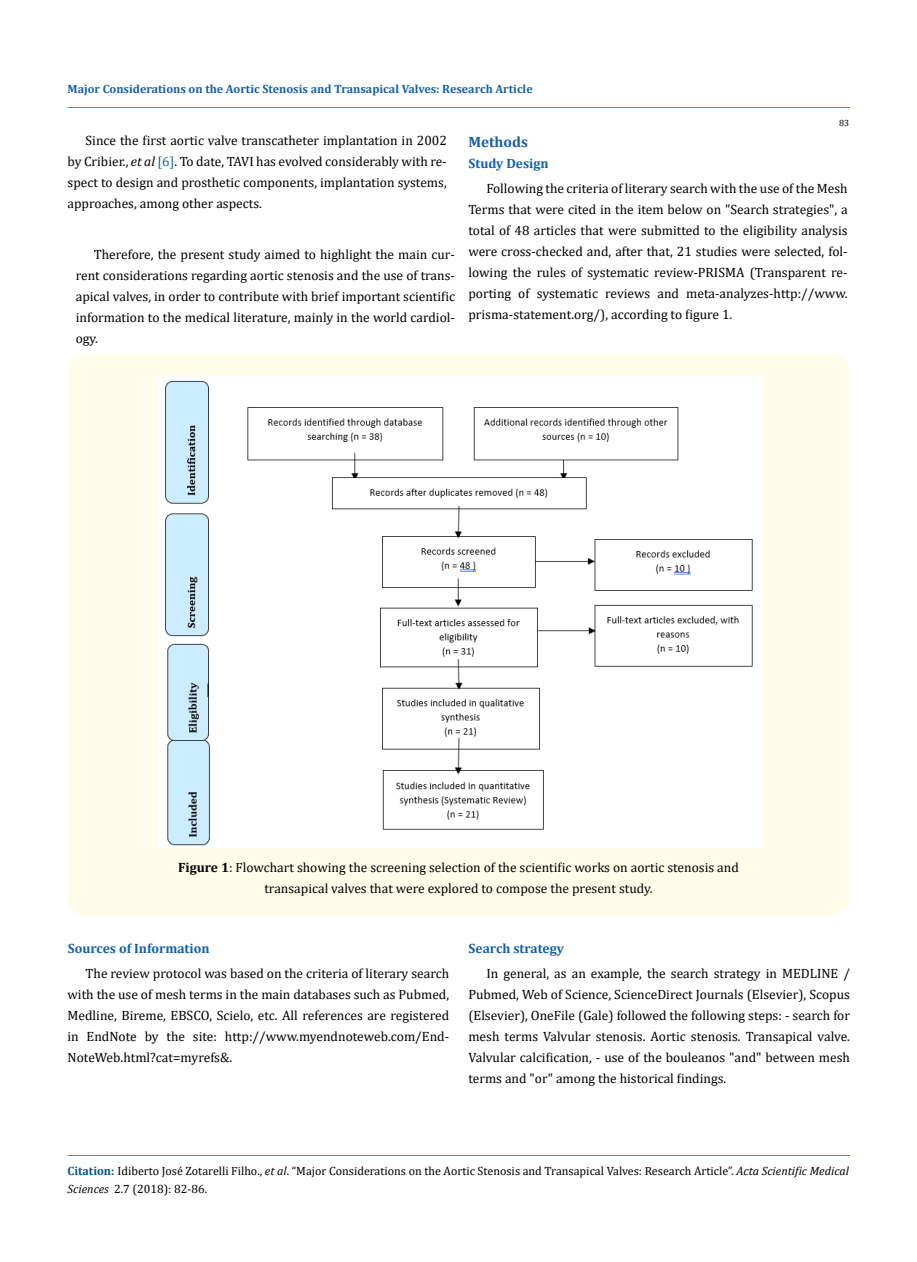
<style>
.page{position:relative;width:917px;height:1262px;background:#fff}
.page>*{position:absolute;margin:0;border:0;box-sizing:border-box;transform-origin:0 0}
.t1{font:700 15px "Cambria";color:#1560a6}
.t2{font:13.5px/21px "Cambria";color:#000;text-align:justify}
.t3{font:700 13.5px "Cambria";color:#1560a6}
.t4{font:12px/18px "Cambria";color:#000}
.t5{font:700 12px "Cambria";color:#1560a6}
.t6{font:9px "Cambria";color:#000}
.s1{font-style:italic}
.s2{color:#1560a6}
.s3{font-weight:700}
.s4{font-weight:700;color:#035089}
</style>
<div class="page">
<div style="left:68px;top:354px;width:781px;height:561px;background:#fffde9;border-radius:18px"></div>
<img style="left:159px;top:376px;width:602px;height:472px">
<hr style="left:68px;top:108px;width:781px;height:1px;background:#e05d1a">
<hr style="left:68px;top:1155px;width:781px;height:1px;background:#e05d1a">
<p class="t5" style="left:68px;top:81px;width:466px">Major Considerations on the Aortic Stenosis and Transapical Valves: Research Article</p>
<p class="t6" style="left:839px;top:118px;width:11px">83</p>
<p class="t2" style="left:68px;top:130px;width:381px;text-indent:18px">Since the first aortic valve transcatheter implantation in 2002 by Cribier., <span class="s1">et al</span> <span class="s2">[6]</span>. To date, TAVI has evolved considerably with re&shy;spect to design and prosthetic components, implantation systems, approaches, among other aspects.</p>
<p class="t2" style="left:76px;top:244px;width:381px;text-indent:18px">Therefore, the present study aimed to highlight the main cur&shy;rent considerations regarding aortic stenosis and the use of trans&shy;apical valves, in order to contribute with brief important scientific information to the medical literature, mainly in the world cardiol&shy;ogy.</p>
<p class="t1" style="left:468px;top:131px;width:61px">Methods</p>
<p class="t3" style="left:468px;top:153px;width:82px">Study Design</p>
<p class="t2" style="left:468px;top:178px;width:381px;text-indent:18px">Following the criteria of literary search with the use of the Mesh Terms that were cited in the item below on "Search strategies", a total of 48 articles that were submitted to the eligibility analysis were cross-checked and, after that, 21 studies were selected, fol&shy;lowing the rules of systematic review-PRISMA (Transparent re&shy;porting of systematic reviews and meta-analyzes-http://www. prisma-statement.org/), according to figure 1.</p>
<p class="t2" style="left:178px;top:857px;width:562px;text-align:center"><span class="s3">Figure 1</span>: Flowchart showing the screening selection of the scientific works on aortic stenosis and transapical valves that were explored to compose the present study.</p>
<p class="t3" style="left:68px;top:938px;width:143px">Sources of Information</p>
<p class="t2" style="left:68px;top:963px;width:383px;text-indent:18px">The review protocol was based on the criteria of literary search with the use of mesh terms in the main databases such as Pubmed, Medline, Bireme, EBSCO, Scielo, etc. All references are registered in EndNote by the site: http://www.myendnoteweb.com/End-NoteWeb.html?cat=myrefs&amp;.</p>
<p class="t3" style="left:468px;top:938px;width:97px">Search strategy</p>
<p class="t2" style="left:468px;top:962px;width:383px;text-indent:18px">In general, as an example, the search strategy in MEDLINE / Pubmed, Web of Science, ScienceDirect Journals (Elsevier), Scopus (Elsevier), OneFile (Gale) followed the following steps: - search for mesh terms Valvular stenosis. Aortic stenosis. Transapical valve.<br>Valvular calcification, - use of the bouleanos "and" between mesh terms and "or" among the historical findings.</p>
<p class="t4" style="left:68px;top:1161px;width:783px"><span class="s4">Citation:</span> Idiberto José Zotarelli Filho., <span class="s1">et al</span>. “Major Considerations on the Aortic Stenosis and Transapical Valves: Research Article”. <span class="s1">Acta Scientific Medical<br>Sciences</span> 2.7 (2018): 82-86.</p>
</div>
